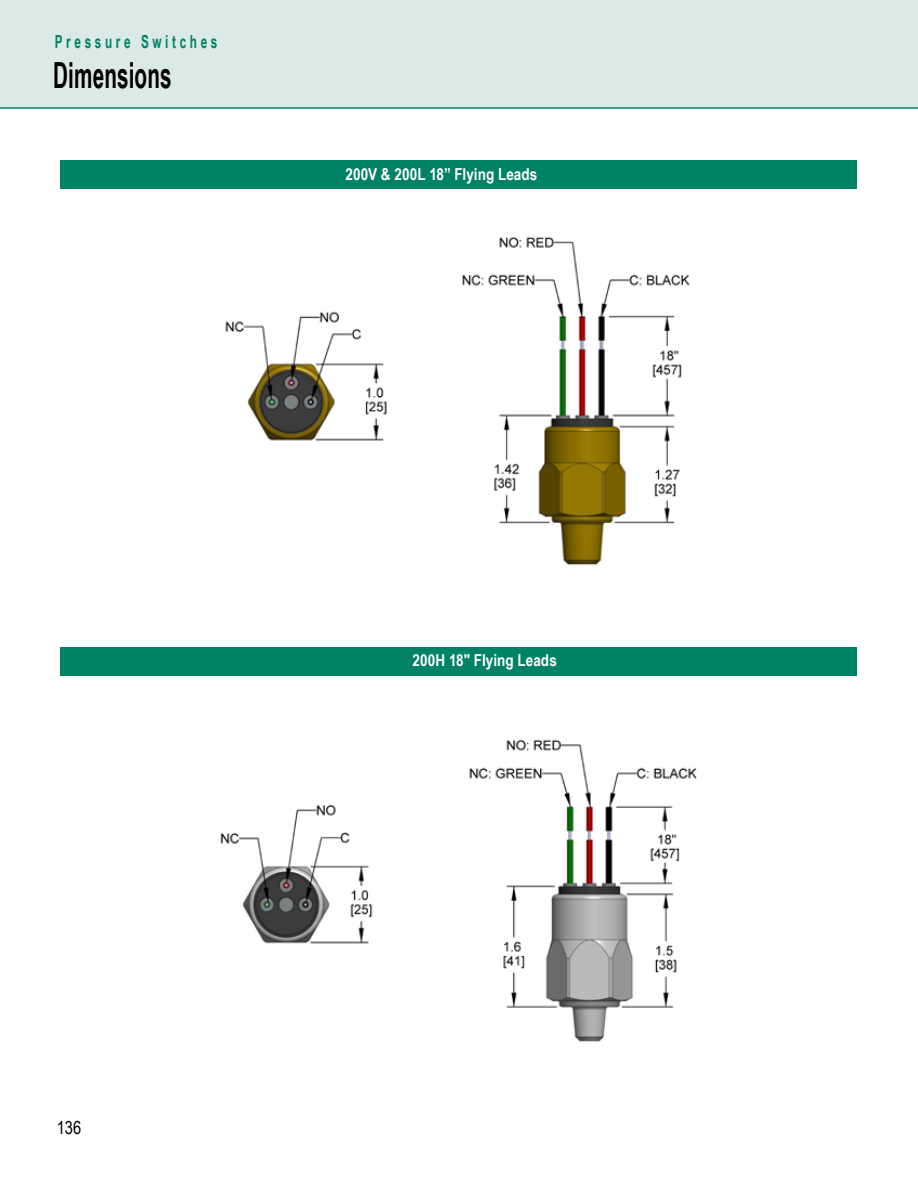
<style>
.page{position:relative;width:918px;height:1188px;background:#fff}
.page>*{position:absolute;margin:0;border:0;box-sizing:border-box;transform-origin:0 0}
.t1{font:700 36px "Arial Narrow";letter-spacing:.005em;color:#000;scale:.7 1}
.t2{font:700 18px "Arial Narrow";letter-spacing:.25em;color:#008265;scale:.8 1}
.t3{font:18px "Arial Narrow";color:#000}
.t4{font:700 16.5px "Arial Narrow";letter-spacing:.005em;color:#fff}
</style>
<div class="page">
<div style="left:0;top:0;width:918px;height:108px;background:#dbeae6"></div>
<hr style="left:0;top:107px;width:918px;height:2px;background:#008265">
<div style="left:61px;top:160px;width:796px;height:29px;background:#008265"></div>
<img style="left:469px;top:739px;width:228px;height:303px">
<img style="left:220px;top:804px;width:153px;height:140px">
<div style="left:61px;top:648px;width:796px;height:28px;background:#008265"></div>
<img style="left:462px;top:236px;width:228px;height:329px">
<img style="left:225px;top:311px;width:162px;height:130px">
<p class="t2" style="left:55px;top:28px;width:205px">Pressure Switches</p>
<h1 class="t1" style="left:53px;top:49px;width:171px">Dimensions</h1>
<p class="t4" style="left:345px;top:161px;width:194px">200V &amp; 200L 18” Flying Leads</p>
<p class="t3" style="left:57px;top:1115px;width:26px">136</p>
<p class="t4" style="left:413px;top:648px;width:146px">200H 18" Flying Leads</p>
</div>
